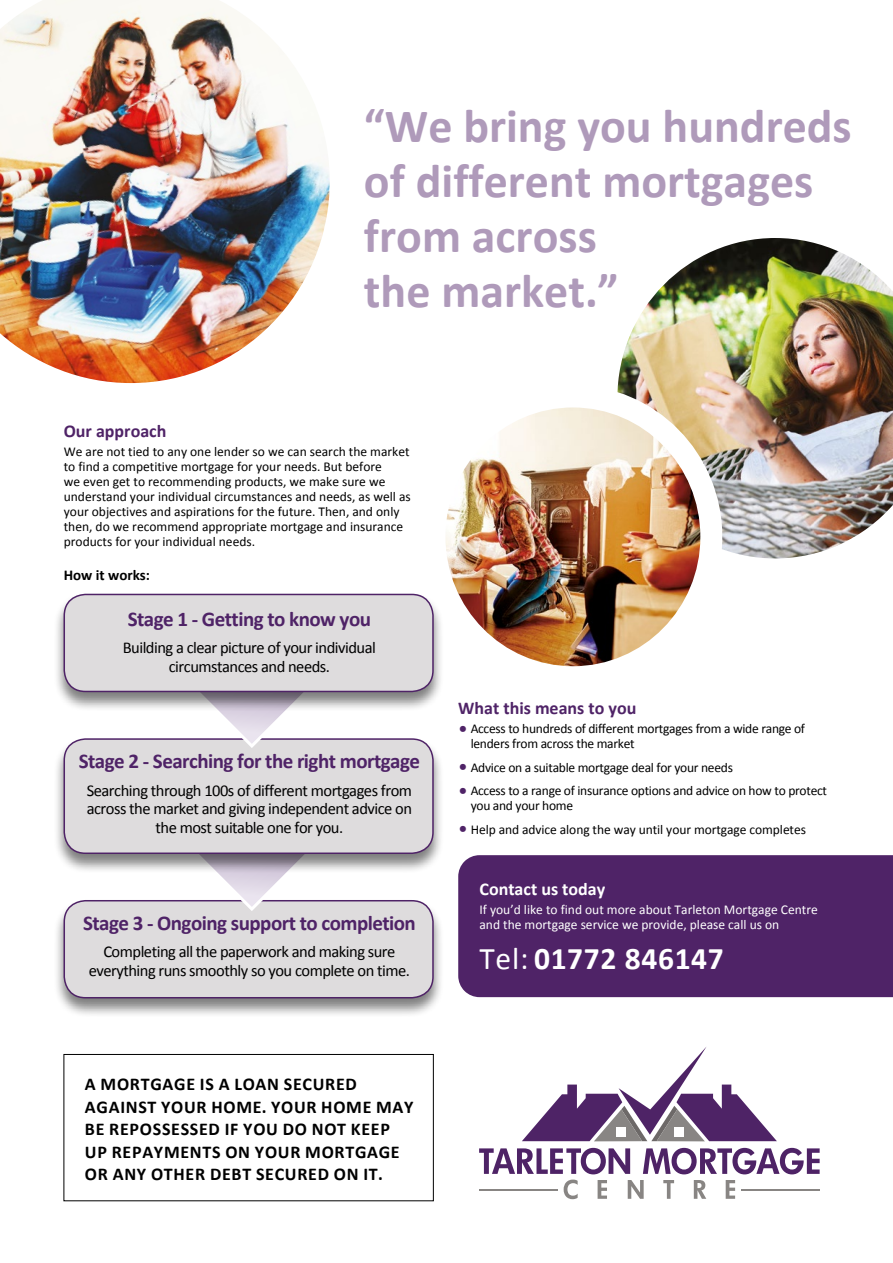
<style>
.page{position:relative;width:893px;height:1263px;background:#fff}
.page>*{position:absolute;margin:0;border:0;box-sizing:border-box;transform-origin:0 0}
.t1{font:700 48px/54.9px "Calibri";color:#af9aba}
.t2{font:700 31.5px "Calibri";letter-spacing:.02em;color:#fff}
.t3{font:700 21px "Calibri";letter-spacing:-.025em;color:#4f2367}
.t4{font:700 18px/22.5px "Calibri";letter-spacing:.04em;color:#000}
.t5{font:700 18px "Calibri";color:#4f2367}
.t6{font:700 18px "Calibri";color:#fff}
.t7{font:16.5px/18.8px "Calibri";letter-spacing:-.03em;color:#000;text-align:center}
.t8{font:700 15px "Calibri";color:#000}
.t9{font:13.5px/15px "Calibri";color:#000}
.t10{font:13.5px/15px "Calibri";letter-spacing:-.02em;color:#000}
.t11{font:13.5px/15px "Calibri";color:#fff}
.s1{font-size:19.5px;color:#4f2367}
.s2{font-weight:400}
</style>
<div class="page">
<div style="left:64px;top:1054px;width:370px;height:147px;border:1px solid #000"></div>
<img style="left:0;top:0;width:330px;height:383px">
<div style="left:53px;top:899px;width:391px;height:119px;background:#000;opacity:.5"></div>
<div style="left:64px;top:901px;width:369px;height:97px;background:#dedcdd;border-radius:21px"></div>
<div style="left:64px;top:900px;width:370px;height:98px;border:2px solid #4f2367;border-radius:21px"></div>
<svg style="left:178px;top:873px;width:146px;height:38px"></svg>
<div style="left:53px;top:737px;width:391px;height:136px;background:#000;opacity:.5"></div>
<div style="left:64px;top:739px;width:369px;height:114px;background:#dedcdd;border-radius:21px"></div>
<div style="left:64px;top:738px;width:370px;height:116px;border:2px solid #4f2367;border-radius:21px"></div>
<svg style="left:178px;top:711px;width:146px;height:37px"></svg>
<img style="left:617px;top:238px;width:276px;height:320px">
<div style="left:53px;top:593px;width:391px;height:118px;background:#000;opacity:.5"></div>
<div style="left:64px;top:594px;width:369px;height:97px;background:#dedcdd;border-radius:21px"></div>
<div style="left:64px;top:594px;width:370px;height:98px;border:2px solid #4f2367;border-radius:21px"></div>
<div style="left:424px;top:385px;width:298px;height:303px;background:#fff;border-radius:50%"></div>
<img style="left:446px;top:407px;width:254px;height:259px">
<div style="left:458px;top:855px;width:435px;height:142px;background:#4f2367"></div>
<svg style="left:522px;top:1047px;width:255px;height:94px"></svg>
<div style="left:616px;top:1127px;width:9px;height:10px;background:#fff"></div>
<div style="left:674px;top:1127px;width:9px;height:10px;background:#fff"></div>
<svg style="left:479px;top:1148px;width:341px;height:51px"></svg>
<hr style="left:479px;top:1189px;width:79px;height:1px;background:#888583">
<hr style="left:741px;top:1189px;width:78px;height:1px;background:#888583">
<h1 class="t1" style="left:364px;top:97px;width:489px">“We bring you hundreds of different mortgages from across<br>the market.”</h1>
<h3 class="t5" style="left:64px;top:420px;width:104px">Our approach</h3>
<p class="t9" style="left:64px;top:444px;width:348px">We are not tied to any one lender so we can search the market to find a competitive mortgage for your needs. But before<br>we even get to recommending products, we make sure we understand your individual circumstances and needs, as well as your objectives and aspirations for the future. Then, and only then, do we recommend appropriate mortgage and insurance products for your individual needs.</p>
<p class="t8" style="left:64px;top:566px;width:88px">How it works:</p>
<h3 class="t3" style="left:128px;top:606px;width:245px">Stage 1 - Getting to know you</h3>
<p class="t7" style="left:123px;top:637px;width:255px">Building a clear picture of your individual circumstances and needs.</p>
<h3 class="t3" style="left:79px;top:748px;width:343px">Stage 2 - Searching for the right mortgage</h3>
<p class="t7" style="left:87px;top:780px;width:327px">Searching through 100s of different mortgages from across the market and giving independent advice on the most suitable one for you.</p>
<h3 class="t3" style="left:83px;top:910px;width:334px">Stage 3 - Ongoing support to completion</h3>
<p class="t7" style="left:89px;top:941px;width:323px">Completing all the paperwork and making sure everything runs smoothly so you complete on time.</p>
<h3 class="t5" style="left:458px;top:697px;width:180px">What this means to you</h3>
<p class="t10" style="left:471px;top:720px;width:336px;text-indent:-12px"><span class="s1">•</span> Access to hundreds of different mortgages from a wide range of lenders from across the market</p>
<p class="t10" style="left:458px;top:759px;width:276px"><span class="s1">•</span> Advice on a suitable mortgage deal for your needs</p>
<p class="t10" style="left:471px;top:782px;width:358px;text-indent:-12px"><span class="s1">•</span> Access to a range of insurance options and advice on how to protect you and your home</p>
<p class="t9" style="left:458px;top:821px;width:349px"><span class="s1">•</span> Help and advice along the way until your mortgage completes</p>
<h3 class="t6" style="left:479px;top:877px;width:127px">Contact us today</h3>
<p class="t11" style="left:479px;top:901px;width:340px">If you’d like to find out more about Tarleton Mortgage Centre and the mortgage service we provide, please call us on</p>
<h2 class="t2" style="left:479px;top:939px;width:246px"><span class="s2">Tel:</span> 01772 846147</h2>
<h3 class="t4" style="left:85px;top:1072px;width:330px">A MORTGAGE IS A LOAN SECURED<br>AGAINST YOUR HOME. YOUR HOME MAY<br>BE REPOSSESSED IF YOU DO NOT KEEP<br>UP REPAYMENTS ON YOUR MORTGAGE<br>OR ANY OTHER DEBT SECURED ON IT.</h3>
</div>
